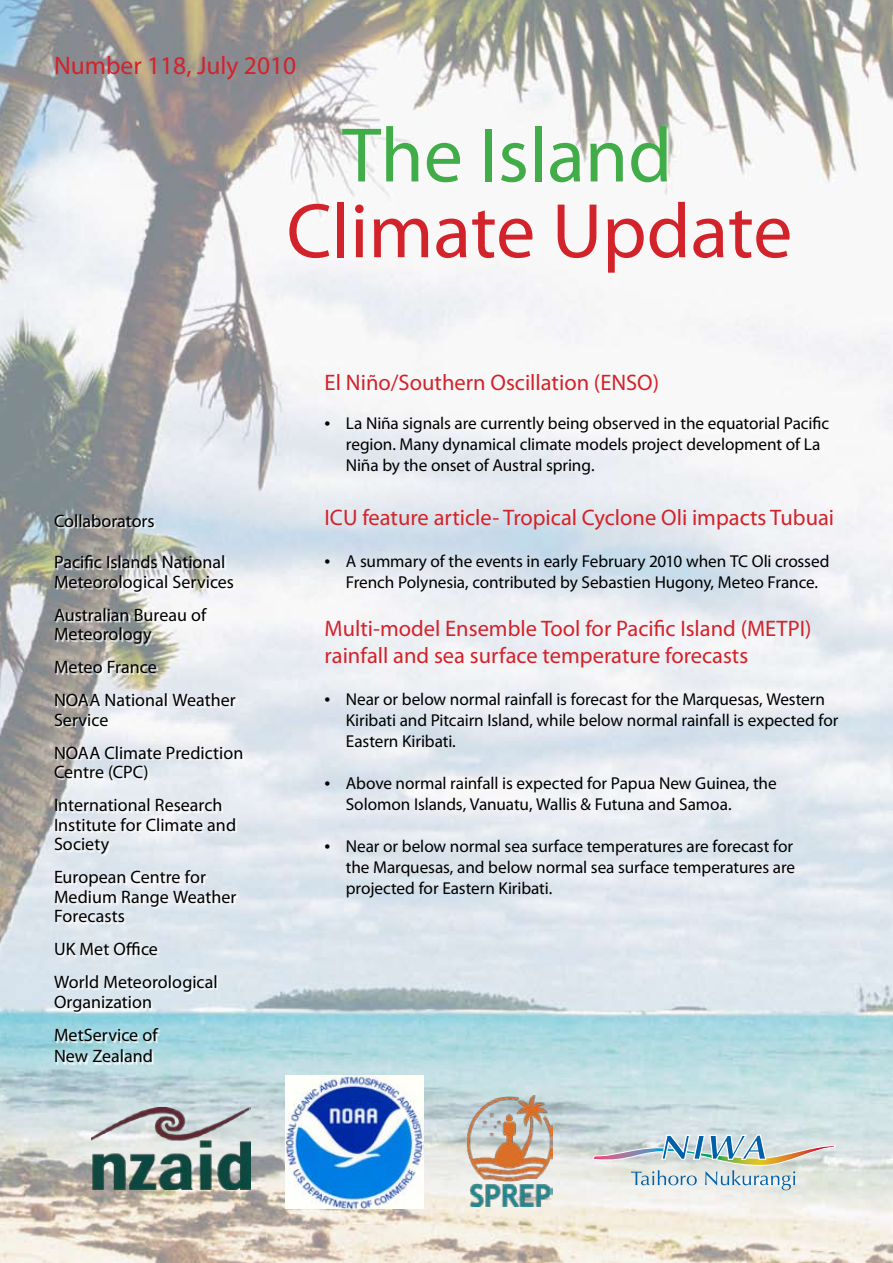
<style>
.page{position:relative;width:893px;height:1263px;background:#fff}
.page>*{position:absolute;margin:0;border:0;box-sizing:border-box;transform-origin:0 0}
.t1{font:78px "Myriad Pro";color:#d2232a}
.t2{font:78px "Myriad Pro";color:#41ad49}
.t3{font:25.5px "Myriad Pro";color:#d2232a}
.t4{font:22.5px/27px "Myriad Pro";color:#d2232a}
.t5{font:18px/19.5px "Myriad Pro";color:#000}
.t6{font:17.25px/21px "Myriad Pro";letter-spacing:-.005em;color:#000}
.s1{font-size:21px}
</style>
<div class="page">
<img style="left:0;top:0;width:893px;height:1263px">
<div style="left:340px;top:125px;width:463px;height:108px;background:#f8f8f8"></div>
<div style="left:55px;top:515px;width:219px;height:573px;background:#fff;opacity:.86"></div>
<svg style="left:592px;top:1134px;width:244px;height:56px;background:#c8d4d4"></svg>
<img style="left:91px;top:1108px;width:159px;height:82px">
<img style="left:467px;top:1095px;width:85px;height:111px">
<img style="left:285px;top:1076px;width:138px;height:133px">
<h2 class="t3" style="left:54px;top:50px;width:244px">Number 118, July 2010</h2>
<p class="t5" style="left:54px;top:511px;width:102px">Collaborators</p>
<p class="t5" style="left:54px;top:552px;width:182px">Pacific Islands National<br>Meteorological Services</p>
<p class="t5" style="left:54px;top:604px;width:154px">Australian Bureau of<br>Meteorology</p>
<p class="t5" style="left:54px;top:650px;width:183px;line-height:33px">Meteo France<br>NOAA National Weather</p>
<p class="t5" style="left:54px;top:703px;width:191px;line-height:33px">Service<br>NOAA Climate Prediction</p>
<p class="t5" style="left:54px;top:755px;width:170px;line-height:33px">Centre (CPC)<br>International Research</p>
<p class="t5" style="left:54px;top:814px;width:184px">Institute for Climate and<br>Society</p>
<p class="t5" style="left:54px;top:867px;width:184px">European Centre for<br>Medium Range Weather<br>Forecasts</p>
<p class="t5" style="left:54px;top:932px;width:165px;line-height:33px">UK Met Office<br>World Meteorological</p>
<p class="t5" style="left:54px;top:985px;width:105px;line-height:33px">Organization<br>MetService of</p>
<p class="t5" style="left:54px;top:1046px;width:101px">New Zealand</p>
<h1 class="t2" style="left:342px;top:107px;width:331px">The Island</h1>
<h1 class="t1" style="left:287px;top:183px;width:507px">Climate Update</h1>
<h3 class="t4" style="left:325px;top:369px;width:336px">El Niño/Southern Oscillation (ENSO)</h3>
<p class="t6" style="left:346px;top:412px;width:485px;text-indent:-21px"><span class="s1">•</span> La Niña signals are currently being observed in the equatorial Pacific region. Many dynamical climate models project development of La<br>Niña by the onset of Austral spring.</p>
<h3 class="t4" style="left:325px;top:503px;width:511px">ICU feature article- Tropical Cyclone Oli impacts Tubuai</h3>
<p class="t6" style="left:325px;top:550px;width:506px;text-align:center"><span class="s1">•</span> A summary of the events in early February 2010 when TC Oli crossed<br>French Polynesia, contributed by Sebastien Hugony, Meteo France.</p>
<h3 class="t4" style="left:325px;top:614px;width:488px">Multi-model Ensemble Tool for Pacific Island (METPI) rainfall and sea surface temperature forecasts</h3>
<p class="t6" style="left:346px;top:688px;width:494px;text-indent:-21px"><span class="s1">•</span> Near or below normal rainfall is forecast for the Marquesas, Western<br>Kiribati and Pitcairn Island, while below normal rainfall is expected for<br>Eastern Kiribati.</p>
<p class="t6" style="left:346px;top:772px;width:432px;text-indent:-21px"><span class="s1">•</span> Above normal rainfall is expected for Papua New Guinea, the<br>Solomon Islands, Vanuatu, Wallis &amp; Futuna and Samoa.</p>
<p class="t6" style="left:346px;top:835px;width:451px;text-indent:-21px"><span class="s1">•</span> Near or below normal sea surface temperatures are forecast for the Marquesas, and below normal sea surface temperatures are projected for Eastern Kiribati.</p>
</div>
